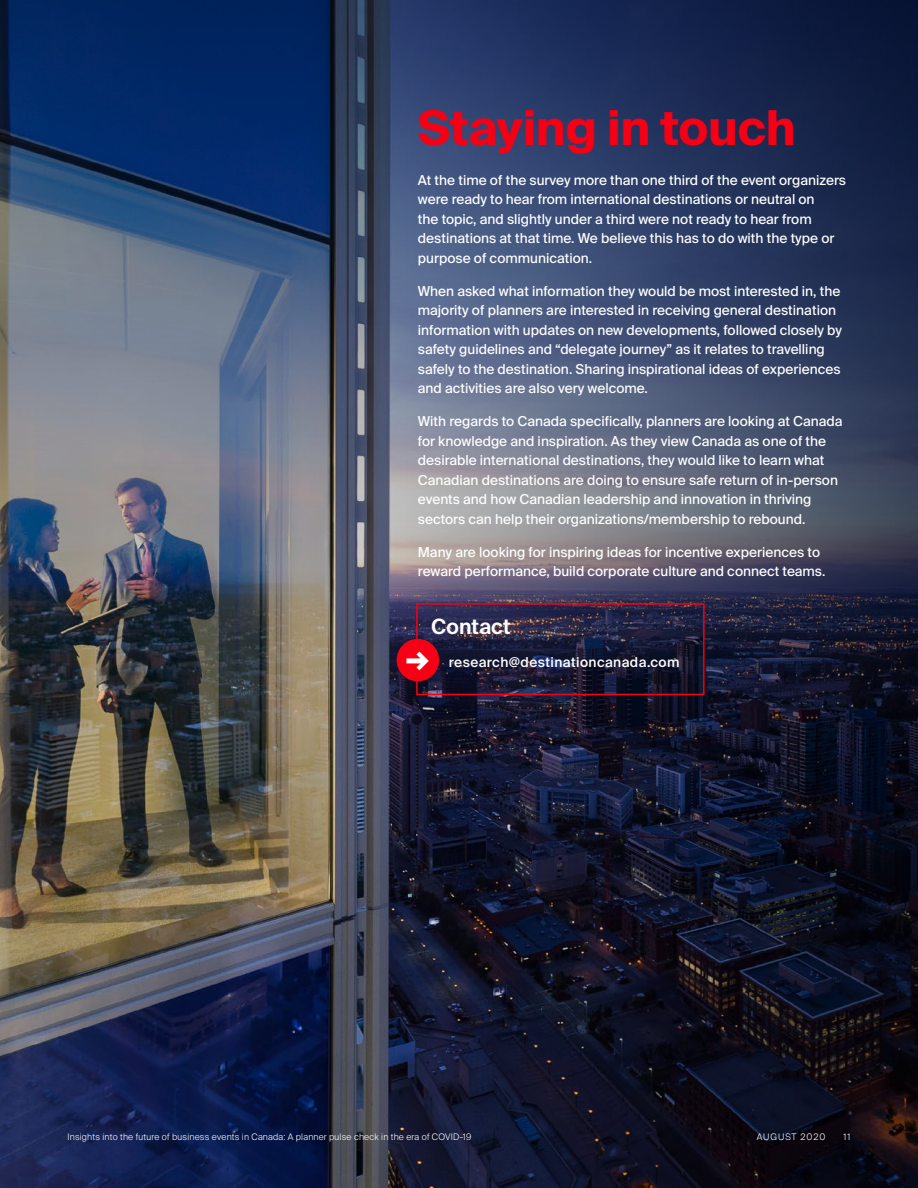
<style>
.page{position:relative;width:918px;height:1188px;background:#fff}
.page>*{position:absolute;margin:0;border:0;box-sizing:border-box;transform-origin:0 0}
.section_headers{font:700 48px "Suisse Intl";letter-spacing:-.01em;color:#f50014}
.body{font:900 30px "Suisse Intl";color:#fff}
.sub_heads_2{font:600 21px "Suisse Intl";color:#fff}
.body-2{font:13.65px/19.5px "Suisse Intl";color:#fff}
.body-3{font:500 13.65px "Suisse Intl";letter-spacing:.03em;color:#fff}
.t1{font:300 9px "Suisse Intl";letter-spacing:.02em;color:#fff}
.t2{font:300 9px "Suisse Intl";letter-spacing:.1em;color:#fff}
</style>
<div class="page">
<img style="left:1px;top:816px;width:300px;height:372px">
<svg style="left:301px;top:816px;width:617px;height:372px;background:#171829"></svg>
<img style="left:0;top:0;width:918px;height:816px">
<div style="left:416px;top:603px;width:289px;height:92px;border:2px solid #f50014"></div>
<div style="left:397px;top:639px;width:42px;height:42px;background:#f50014;border-radius:50%"></div>
<p class="section_headers" style="left:418px;top:101px;width:379px">Staying in touch</p>
<p class="body-2" style="left:418px;top:170px;width:430px">At the time of the survey more than one third of the event organizers were ready to hear from international destinations or neutral on<br>the topic, and slightly under a third were not ready to hear from destinations at that time. We believe this has to do with the type or purpose of communication.</p>
<p class="body-2" style="left:418px;top:281px;width:426px">When asked what information they would be most interested in, the majority of planners are interested in receiving general destination information with updates on new developments, followed closely by safety guidelines and “delegate journey” as it relates to travelling safely to the destination. Sharing inspirational ideas of experiences and activities are also very welcome.</p>
<p class="body-2" style="left:418px;top:412px;width:426px">With regards to Canada specifically, planners are looking at Canada for knowledge and inspiration. As they view Canada as one of the desirable international destinations, they would like to learn what Canadian destinations are doing to ensure safe return of in-person events and how Canadian leadership and innovation in thriving sectors can help their organizations/membership to rebound.</p>
<p class="body-2" style="left:418px;top:542px;width:409px">Many are looking for inspiring ideas for incentive experiences to reward performance, build corporate culture and connect teams.</p>
<p class="sub_heads_2" style="left:431px;top:615px;width:81px">Contact</p>
<p class="body" style="left:406px;top:641px;width:25px">→</p>
<p class="body-3" style="left:449px;top:655px;width:232px">research@destinationcanada.com</p>
<p class="t1" style="left:68px;top:1132px;width:405px">Insights into the future of business events in Canada: A planner pulse check in the era of COVID-19</p>
<p class="t2" style="left:757px;top:1132px;width:70px">AUGUST 2020</p>
<p class="t1" style="left:844px;top:1132px;width:8px">11</p>
</div>
